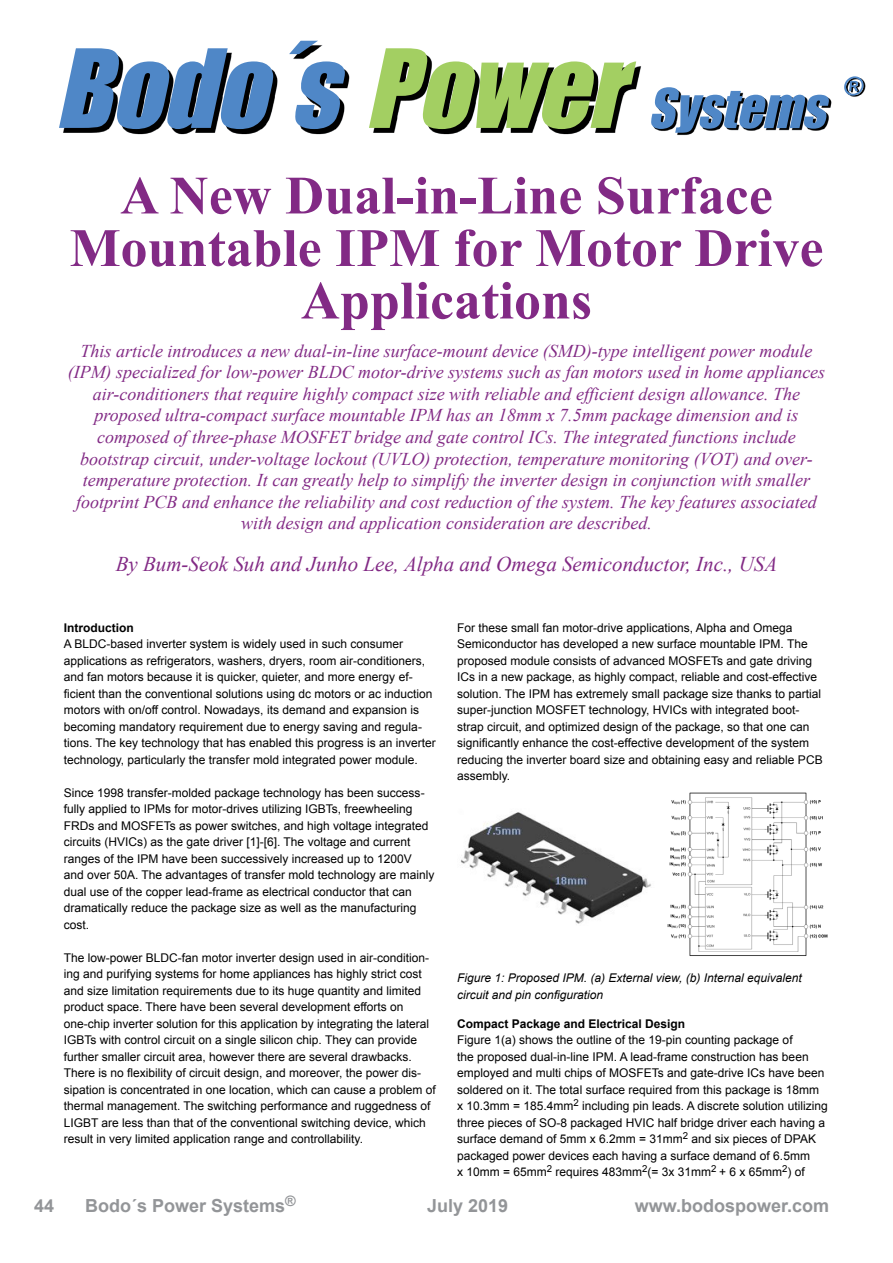
<style>
.page{position:relative;width:893px;height:1263px;background:#fff}
.page>*{position:absolute;margin:0;border:0;box-sizing:border-box;transform-origin:0 0}
.Überschrift{font:700 54px/52.5px "Times New Roman";color:#822a85;text-align:center}
.Opener{font:italic 21px "Times New Roman";color:#822a85}
.Opener-2{font:italic 18px/21.6px "Times New Roman";color:#822a85;text-align:center}
.t1{font:700 18px "Arial";color:#939598}
.Fließtext{font:12px/16.5px "Arial";color:#000}
.Fließtext-2{font:italic 12px/16.5px "Arial";color:#000}
.Flietext_Überschrift{font:700 12px "Arial";color:#000}
</style>
<div class="page">
<img style="left:460px;top:812px;width:191px;height:112px">
<img style="left:667px;top:792px;width:161px;height:164px">
<img style="left:63px;top:40px;width:803px;height:96px">
<img style="left:651px;top:87px;width:178px;height:42px">
<img style="left:844px;top:76px;width:20px;height:20px">
<img style="left:59px;top:41px;width:577px;height:88px">
<p class="Überschrift" style="left:70px;top:168px;width:755px">A New Dual-in-Line Surface<br>Mountable IPM for Motor Drive<br>Applications</p>
<p class="Opener-2" style="left:68px;top:339px;width:759px">This article introduces a new dual-in-line surface-mount device (SMD)-type intelligent power module (IPM) specialized for low-power BLDC motor-drive systems such as fan motors used in home appliances air-conditioners that require highly compact size with reliable and efficient design allowance. The proposed ultra-compact surface mountable IPM has an 18mm x 7.5mm package dimension and is composed of three-phase MOSFET bridge and gate control ICs. The integrated functions include bootstrap circuit, under-voltage lockout (UVLO) protection, temperature monitoring (VOT) and over&shy;temperature protection. It can greatly help to simplify the inverter design in conjunction with smaller footprint PCB and enhance the reliability and cost reduction of the system. The key features associated with design and application consideration are described.</p>
<p class="Opener" style="left:116px;top:550px;width:663px">By Bum-Seok Suh and Junho Lee, Alpha and Omega Semiconductor, Inc., USA</p>
<p class="Flietext_Überschrift" style="left:64px;top:619px;width:71px">Introduction</p>
<p class="Fließtext" style="left:64px;top:636px;width:373px">A BLDC-based inverter system is widely used in such consumer applications as refrigerators, washers, dryers, room air-conditioners, and fan motors because it is quicker, quieter, and more energy ef&shy;ficient than the conventional solutions using dc motors or ac induction motors with on/off control. Nowadays, its demand and expansion is becoming mandatory requirement due to energy saving and regula&shy;tions. The key technology that has enabled this progress is an inverter technology, particularly the transfer mold integrated power module.</p>
<p class="Fließtext" style="left:64px;top:784px;width:372px">Since 1998 transfer-molded package technology has been success&shy;fully applied to IPMs for motor-drives utilizing IGBTs, freewheeling FRDs and MOSFETs as power switches, and high voltage integrated circuits (HVICs) as the gate driver [1]-[6]. The voltage and current ranges of the IPM have been successively increased up to 1200V and over 50A. The advantages of transfer mold technology are mainly dual use of the copper lead-frame as electrical conductor that can dramatically reduce the package size as well as the manufacturing cost.</p>
<p class="Fließtext" style="left:64px;top:949px;width:374px">The low-power BLDC-fan motor inverter design used in air-condition&shy;ing and purifying systems for home appliances has highly strict cost and size limitation requirements due to its huge quantity and limited product space. There have been several development efforts on one-chip inverter solution for this application by integrating the lateral IGBTs with control circuit on a single silicon chip. They can provide further smaller circuit area, however there are several drawbacks.<br>There is no flexibility of circuit design, and moreover, the power dis&shy;sipation is concentrated in one location, which can cause a problem of thermal management. The switching performance and ruggedness of LIGBT are less than that of the conventional switching device, which result in very limited application range and controllability.</p>
<p class="Fließtext" style="left:457px;top:619px;width:367px">For these small fan motor-drive applications, Alpha and Omega Semiconductor has developed a new surface mountable IPM. The proposed module consists of advanced MOSFETs and gate driving ICs in a new package, as highly compact, reliable and cost-effective solution. The IPM has extremely small package size thanks to partial super-junction MOSFET technology, HVICs with integrated boot&shy;strap circuit, and optimized design of the package, so that one can significantly enhance the cost-effective development of the system reducing the inverter board size and obtaining easy and reliable PCB assembly.</p>
<p class="Fließtext-2" style="left:457px;top:970px;width:346px">Figure 1: Proposed IPM. (a) External view, (b) Internal equivalent circuit and pin configuration</p>
<p class="Flietext_Überschrift" style="left:457px;top:1015px;width:230px">Compact Package and Electrical Design</p>
<p class="Fließtext" style="left:457px;top:1032px;width:372px">Figure 1(a) shows the outline of the 19-pin counting package of<br>the proposed dual-in-line IPM. A lead-frame construction has been employed and multi chips of MOSFETs and gate-drive ICs have been soldered on it. The total surface required from this package is 18mm x 10.3mm = 185.4mm<sup>2</sup> including pin leads. A discrete solution utilizing three pieces of SO-8 packaged HVIC half bridge driver each having a surface demand of 5mm x 6.2mm = 31mm<sup>2</sup> and six pieces of DPAK packaged power devices each having a surface demand of 6.5mm<br>x 10mm = 65mm<sup>2</sup> requires 483mm<sup>2</sup>(= 3x 31mm<sup>2</sup> + 6 x 65mm<sup>2</sup>) of</p>
<h3 class="t1" style="left:85px;top:1194px;width:212px">Bodo´s Power Systems<sup>®</sup></h3>
<h3 class="t1" style="left:34px;top:1194px;width:22px">44</h3>
<h3 class="t1" style="left:427px;top:1194px;width:83px">July 2019</h3>
<h3 class="t1" style="left:635px;top:1194px;width:196px">www.bodospower.com</h3>
</div>
